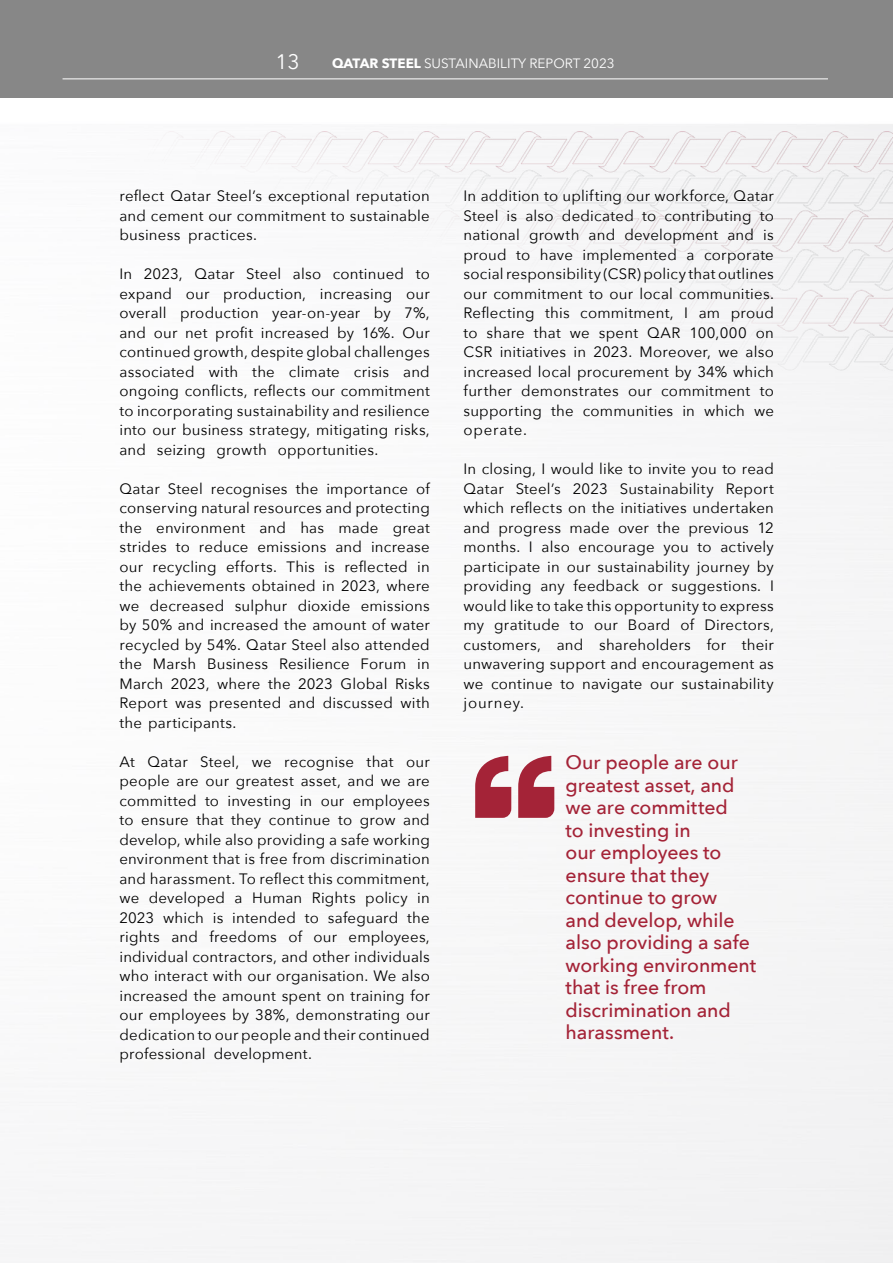
<style>
.page{position:relative;width:893px;height:1263px;background:#fff}
.page>*{position:absolute;margin:0;border:0;box-sizing:border-box;transform-origin:0 0}
.t1{font:21px "Avenir Next";color:#fff}
.t2{font:500 19.5px/22.5px "Avenir Next";letter-spacing:-.005em;color:#a42337}
.t3{font:15px/19.5px "Avenir Next";letter-spacing:.015em;color:#000;text-align:justify}
.t4{font:13.5px "Avenir Next";color:#fff}
.s1{font-weight:700}
</style>
<div class="page">
<img style="left:0;top:132px;width:893px;height:255px">
<svg style="left:518px;top:755px;width:36px;height:63px"></svg>
<svg style="left:475px;top:755px;width:36px;height:63px"></svg>
<div style="left:0;top:0;width:893px;height:98px;background:#878787"></div>
<hr style="left:63px;top:78px;width:765px;height:1px;background:#fff">
<h1 class="t1" style="left:275px;top:44px;width:26px">13</h1>
<p class="t4" style="left:332px;top:52px;width:284px"><span class="s1">QATAR STEEL</span> SUSTAINABILITY REPORT 2023</p>
<p class="t3" style="left:119px;top:185px;width:312px">reflect Qatar Steel’s exceptional reputation and cement our commitment to sustainable business practices.</p>
<p class="t3" style="left:119px;top:263px;width:312px">In 2023, Qatar Steel also continued to expand our production, increasing our overall production year-on-year by 7%, and our net profit increased by 16%. Our continued growth, despite global challenges associated with the climate crisis and ongoing conflicts, reflects our commitment to incorporating sustainability and resilience into our business strategy, mitigating risks, and seizing growth opportunities.</p>
<p class="t3" style="left:119px;top:478px;width:312px">Qatar Steel recognises the importance of conserving natural resources and protecting the environment and has made great strides to reduce emissions and increase our recycling efforts. This is reflected in the achievements obtained in 2023, where we decreased sulphur dioxide emissions by 50% and increased the amount of water recycled by 54%. Qatar Steel also attended the Marsh Business Resilience Forum in March 2023, where the 2023 Global Risks Report was presented and discussed with the participants.</p>
<p class="t3" style="left:119px;top:751px;width:312px">At Qatar Steel, we recognise that our people are our greatest asset, and we are committed to investing in our employees to ensure that they continue to grow and develop, while also providing a safe working environment that is free from discrimination and harassment. To reflect this commitment, we developed a Human Rights policy in 2023 which is intended to safeguard the rights and freedoms of our employees, individual contractors, and other individuals who interact with our organisation. We also increased the amount spent on training for our employees by 38%, demonstrating our dedication to our people and their continued professional development.</p>
<p class="t3" style="left:463px;top:185px;width:312px">In addition to uplifting our workforce, Qatar Steel is also dedicated to contributing to national growth and development and is proud to have implemented a corporate social responsibility (CSR) policy that outlines our commitment to our local communities.<br>Reflecting this commitment, I am proud to share that we spent QAR 100,000 on CSR initiatives in 2023. Moreover, we also increased local procurement by 34% which further demonstrates our commitment to supporting the communities in which we operate.</p>
<p class="t3" style="left:463px;top:458px;width:312px">In closing, I would like to invite you to read Qatar Steel’s 2023 Sustainability Report which reflects on the initiatives undertaken and progress made over the previous 12 months. I also encourage you to actively participate in our sustainability journey by providing any feedback or suggestions. I would like to take this opportunity to express my gratitude to our Board of Directors, customers, and shareholders for their unwavering support and encouragement as we continue to navigate our sustainability journey.</p>
<h2 class="t2" style="left:566px;top:750px;width:192px">Our people are our greatest asset, and we are committed<br>to investing in<br>our employees to ensure that they continue to grow<br>and develop, while also providing a safe working environment that is free from discrimination and harassment.</h2>
</div>
